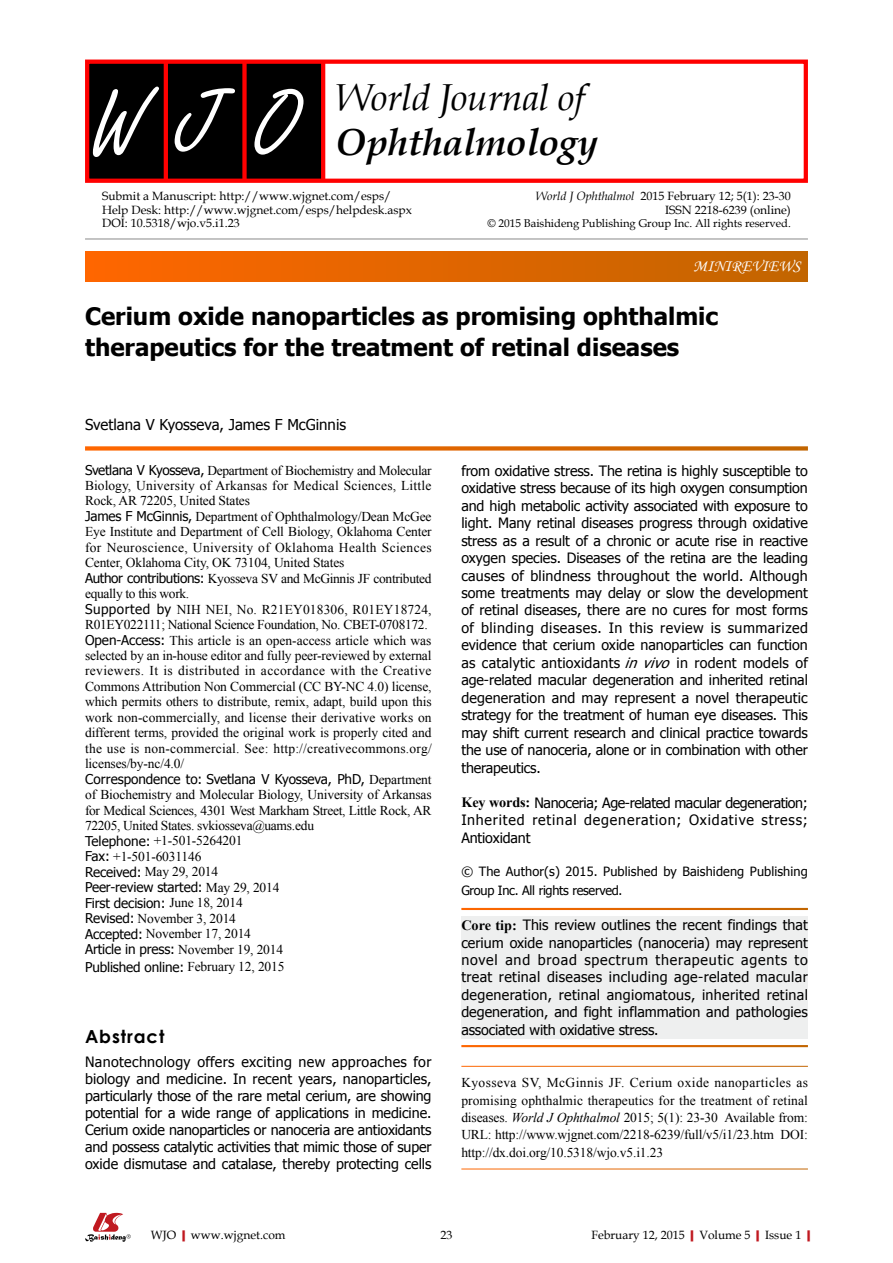
<style>
.page{position:relative;width:893px;height:1263px;background:#fff}
.page>*{position:absolute;margin:0;border:0;box-sizing:border-box;transform-origin:0 0}
.t1{font:97.5px "Freestyle Script";color:#fff}
.t2{font:italic 37.5px "Book Antiqua";letter-spacing:-.01em;color:#000}
.t3{font:italic 700 37.5px "Book Antiqua";letter-spacing:-.01em;color:#000}
.t4{font:700 24px/31.5px "Tahoma";color:#000}
.t5{font:700 18px "Century Gothic";letter-spacing:.05em;color:#000}
.t6{font:16.5px "Monotype Corsiva";color:#fff}
.t7{font:15px "Tahoma";color:#000}
.t8{font:14.25px/17.5px "Tahoma";letter-spacing:-.005em;color:#000;text-align:justify}
.t9{font:13.5px/15.5px "Times New Roman";letter-spacing:-.01em;color:#000;text-align:justify}
.t10{font:13.5px "Tahoma";letter-spacing:-.01em;color:#000}
.t11{font:12.75px/18.1px "Tahoma";letter-spacing:.01em;color:#000}
.t12{font:12px/13.5px "Book Antiqua";color:#000}
.t13{font:11.25px "Book Antiqua";color:#000}
.s1{font-style:italic}
.s2{font-family:"Tahoma"}
.s3{font-family:"Times New Roman"}
.s4{font-family:"Times New Roman";font-weight:700}
.s5{font-weight:700;color:#c01920}
</style>
<div class="page">
<div style="left:461px;top:916px;width:347px;height:123px;background:#eeefef"></div>
<div style="left:85px;top:252px;width:723px;height:29px;background:linear-gradient(to right,#f60,#c16500)"></div>
<hr style="left:85px;top:239px;width:723px;height:1px;background:#898989">
<svg style="left:85px;top:446px;width:723px;height:5px;background:#e47c26"></svg>
<div style="left:87px;top:61px;width:236px;height:121px;background:#000"></div>
<hr style="left:164px;top:61px;width:4px;height:121px;background:#f00">
<div style="left:242px;top:61px;width:5px;height:121px;background:#f00"></div>
<hr style="left:321px;top:61px;width:4px;height:121px;background:#f00">
<div style="left:85px;top:60px;width:723px;height:123px;border:4px solid #f00"></div>
<svg style="left:85px;top:1213px;width:46px;height:29px"></svg>
<p class="t2" style="left:336px;top:71px;width:250px">World Journal of</p>
<p class="t1" style="left:91px;top:71px;width:209px">WJO</p>
<p class="t3" style="left:336px;top:116px;width:264px">Ophthalmology</p>
<p class="t12" style="left:102px;top:189px;width:311px">Submit a Manuscript: http://www.wjgnet.com/esps/<br>Help Desk: http://www.wjgnet.com/esps/helpdesk.aspx<br>DOI: 10.5318/wjo.v5.i1.23</p>
<p class="t12" style="left:536px;top:189px;width:257px;text-align:right"><span class="s1">World J Ophthalmol</span> 2015 February 12; 5(1): 23-30<br>ISSN 2218-6239 (online)</p>
<p class="t13" style="left:487px;top:215px;width:305px">© 2015 Baishideng Publishing Group Inc. All rights reserved.</p>
<p class="t6" style="left:693px;top:256px;width:109px">MINIREVIEWS</p>
<p class="t4" style="left:85px;top:298px;width:635px">Cerium oxide nanoparticles as promising ophthalmic therapeutics for the treatment of retinal diseases</p>
<p class="t7" style="left:85px;top:415px;width:263px">Svetlana V Kyosseva, James F McGinnis</p>
<p class="t9" style="left:85px;top:462px;width:348px;text-align:left"><span class="s2">Svetlana V Kyosseva,</span> Department of Biochemistry and Molecular Biology, University of Arkansas for Medical Sciences, Little Rock, AR 72205, United States<br><span class="s2">James F McGinnis,</span> Department of Ophthalmology/Dean McGee Eye Institute and Department of Cell Biology, Oklahoma Center for Neuroscience, University of Oklahoma Health Sciences Center, Oklahoma City, OK 73104, United States<br><span class="s2">Author contributions:</span> Kyosseva SV and McGinnis JF contributed equally to this work.<br><span class="s2">Supported by</span> NIH NEI, No. R21EY018306, R01EY18724, R01EY022111; National Science Foundation, No. CBET-0708172.<br><span class="s2">Open-Access:</span> This article is an open-access article which was selected by an in-house editor and fully peer-reviewed by external reviewers. It is distributed in accordance with the Creative Commons Attribution Non Commercial (CC BY-NC 4.0) license, which permits others to distribute, remix, adapt, build upon this work non-commercially, and license their derivative works on different terms, provided the original work is properly cited and the use is non-commercial. See: http://creativecommons.org/ licenses/by-nc/4.0/<br><span class="s2">Correspondence to: Svetlana V Kyosseva, PhD,</span> Department of Biochemistry and Molecular Biology, University of Arkansas for Medical Sciences, 4301 West Markham Street, Little Rock, AR 72205, United States. svkiosseva@uams.edu<br><span class="s2">Telephone:</span> +1-501-5264201<br><span class="s2">Fax:</span> +1-501-6031146<br><span class="s2">Received:</span> May 29, 2014<br><span class="s2">Peer-review started:</span> May 29, 2014<br><span class="s2">First decision:</span> June 18, 2014<br><span class="s2">Revised:</span> November 3, 2014<br><span class="s2">Accepted:</span> November 17, 2014<br><span class="s2">Article in press:</span> November 19, 2014</p>
<p class="t10" style="left:85px;top:958px;width:201px">Published online: <span class="s3">February 12, 2015</span></p>
<p class="t5" style="left:85px;top:1023px;width:81px">Abstract</p>
<p class="t8" style="left:85px;top:1052px;width:348px;line-height:17.1px">Nanotechnology offers exciting new approaches for biology and medicine. In recent years, nanoparticles, particularly those of the rare metal cerium, are showing potential for a wide range of applications in medicine.<br>Cerium oxide nanoparticles or nanoceria are antioxidants and possess catalytic activities that mimic those of super oxide dismutase and catalase, thereby protecting cells</p>
<p class="t8" style="left:461px;top:461px;width:348px">from oxidative stress. The retina is highly susceptible to oxidative stress because of its high oxygen consumption and high metabolic activity associated with exposure to light. Many retinal diseases progress through oxidative stress as a result of a chronic or acute rise in reactive oxygen species. Diseases of the retina are the leading causes of blindness throughout the world. Although some treatments may delay or slow the development of retinal diseases, there are no cures for most forms of blinding diseases. In this review is summarized evidence that cerium oxide nanoparticles can function as catalytic antioxidants <span class="s1">invivo</span> in rodent models of age-related macular degeneration and inherited retinal degeneration and may represent a novel therapeutic strategy for the treatment of human eye diseases. This may shift current research and clinical practice towards the use of nanoceria, alone or in combination with other therapeutics.</p>
<p class="t8" style="left:461px;top:793px;width:348px"><span class="s4">Key words:</span> Nanoceria; Age-related macular degeneration; Inherited retinal degeneration; Oxidative stress; Antioxidant</p>
<p class="t11" style="left:461px;top:862px;width:348px">© The Author(s) 2015. Published by Baishideng Publishing<br>Group Inc. All rights reserved.</p>
<p class="t8" style="left:461px;top:915px;width:348px"><span class="s4">Core tip:</span> This review outlines the recent findings that cerium oxide nanoparticles (nanoceria) may represent novel and broad spectrum therapeutic agents to treat retinal diseases including age-related macular degeneration, retinal angiomatous, inherited retinal degeneration, and fight inflammation and pathologies associated with oxidative stress.</p>
<p class="t9" style="left:461px;top:1073px;width:348px;line-height:17.5px">Kyosseva SV, McGinnis JF. Cerium oxide nanoparticles as promising ophthalmic therapeutics for the treatment of retinal diseases. <span class="s1">World J Ophthalmol</span> 2015; 5(1): 23-30 Available from:<br>URL: http://www.wjgnet.com/2218-6239/full/v5/i1/23.htm DOI: http://dx.doi.org/10.5318/wjo.v5.i1.23</p>
<p class="t12" style="left:151px;top:1227px;width:136px">WJO<span class="s5">|</span>www.wjgnet.com</p>
<p class="t12" style="left:440px;top:1227px;width:13px">23</p>
<p class="t12" style="left:591px;top:1227px;width:226px">February 12, 2015<span class="s5">|</span>Volume 5<span class="s5">|</span>Issue 1<span class="s5">|</span></p>
</div>
